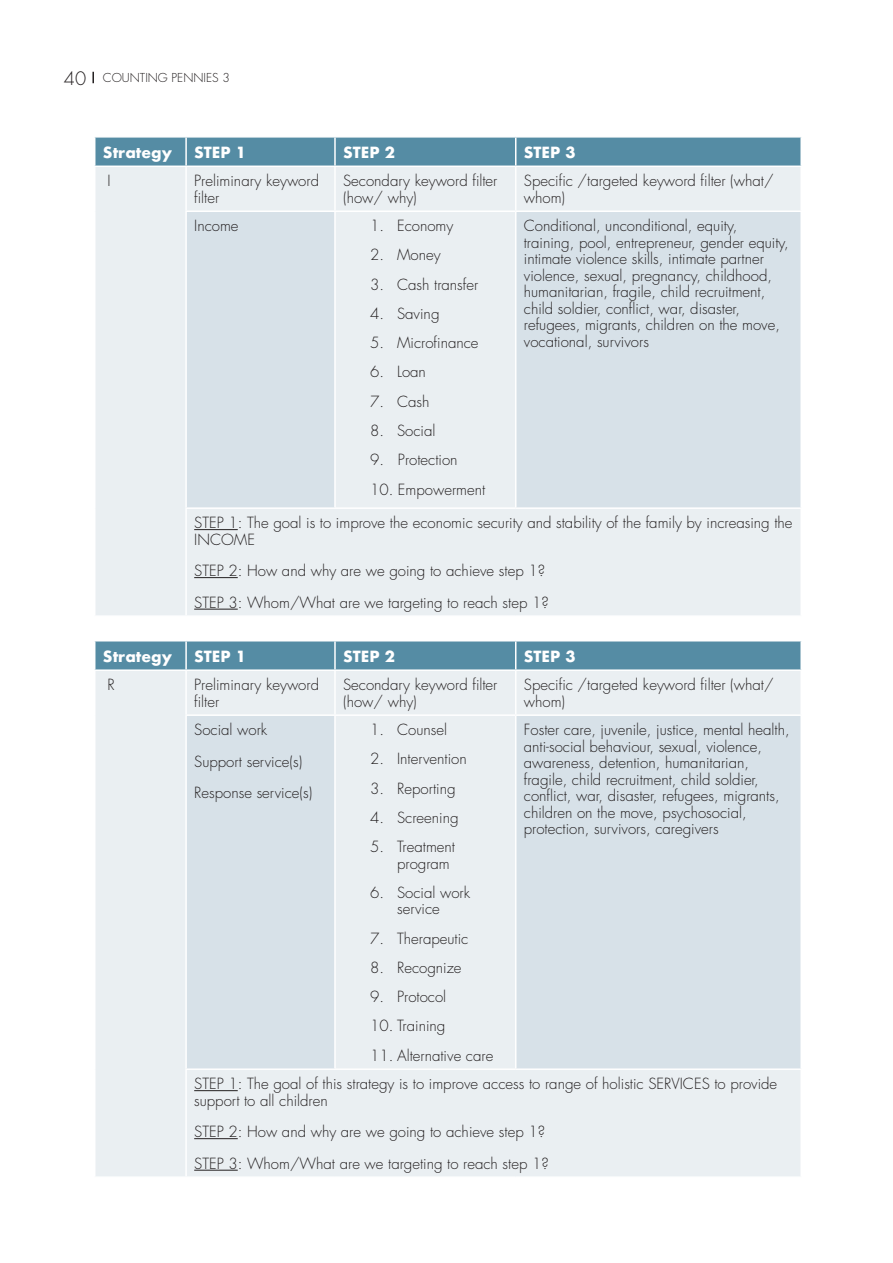
<style>
.page{position:relative;width:893px;height:1263px;background:#fff}
.page>*{position:absolute;margin:0;border:0;box-sizing:border-box;transform-origin:0 0}
.t1{font:300 15px/16.5px "Futura";color:#231f20}
.t2{font:700 15px "Futura";color:#fff}
.t3{font:300 12px "Futura";color:#231f20}
.s1{font-size:18px}
</style>
<div class="page">
<svg style="left:92px;top:72px;width:2px;height:11px"></svg>
<div style="left:95px;top:167px;width:705px;height:448px;background:#eaeff2"></div>
<svg style="left:187px;top:212px;width:613px;height:295px;background:#dce5ea"></svg>
<svg style="left:94px;top:137px;width:707px;height:29px;background:#5c91a7"></svg>
<hr style="left:800px;top:138px;width:2px;height:28px;background:#fff">
<hr style="left:185px;top:509px;width:2px;height:106px;background:#fff">
<hr style="left:516px;top:507px;width:286px;height:2px;background:#fff">
<hr style="left:185px;top:167px;width:2px;height:43px;background:#fff">
<hr style="left:334px;top:167px;width:2px;height:43px;background:#fff">
<hr style="left:515px;top:167px;width:1px;height:43px;background:#fff">
<hr style="left:516px;top:210px;width:286px;height:2px;background:#fff">
<hr style="left:185px;top:210px;width:150px;height:2px;background:#fff">
<hr style="left:185px;top:212px;width:2px;height:295px;background:#fff">
<hr style="left:185px;top:507px;width:150px;height:2px;background:#fff">
<hr style="left:335px;top:210px;width:181px;height:2px;background:#fff">
<hr style="left:334px;top:212px;width:2px;height:295px;background:#fff">
<hr style="left:515px;top:212px;width:1px;height:295px;background:#fff">
<hr style="left:335px;top:507px;width:181px;height:2px;background:#fff">
<hr style="left:194px;top:529px;width:44px;height:1px;background:#231f20">
<hr style="left:194px;top:577px;width:44px;height:1px;background:#231f20">
<hr style="left:194px;top:609px;width:44px;height:1px;background:#231f20">
<div style="left:95px;top:671px;width:705px;height:505px;background:#eaeff2"></div>
<svg style="left:187px;top:716px;width:613px;height:352px;background:#dce5ea"></svg>
<div style="left:94px;top:641px;width:706px;height:28px;background:#558ca4"></div>
<hr style="left:185px;top:1070px;width:2px;height:106px;background:#fff">
<hr style="left:516px;top:1068px;width:286px;height:2px;background:#fff">
<hr style="left:185px;top:671px;width:2px;height:43px;background:#fff">
<hr style="left:334px;top:671px;width:2px;height:43px;background:#fff">
<hr style="left:515px;top:671px;width:1px;height:43px;background:#fff">
<hr style="left:516px;top:714px;width:286px;height:2px;background:#fff">
<hr style="left:185px;top:714px;width:150px;height:2px;background:#fff">
<hr style="left:185px;top:716px;width:2px;height:352px;background:#fff">
<hr style="left:185px;top:1068px;width:150px;height:2px;background:#fff">
<hr style="left:335px;top:714px;width:181px;height:2px;background:#fff">
<hr style="left:334px;top:716px;width:2px;height:352px;background:#fff">
<hr style="left:515px;top:716px;width:1px;height:352px;background:#fff">
<hr style="left:335px;top:1068px;width:181px;height:2px;background:#fff">
<hr style="left:194px;top:1090px;width:44px;height:1px;background:#231f20">
<hr style="left:194px;top:1138px;width:44px;height:1px;background:#231f20">
<hr style="left:194px;top:1170px;width:44px;height:1px;background:#231f20">
<p class="t3" style="left:64px;top:70px;width:167px"><span class="s1">40</span> COUNTING PENNIES 3</p>
<p class="t2" style="left:103px;top:141px;width:71px">Strategy</p>
<p class="t2" style="left:194px;top:141px;width:53px">STEP 1</p>
<p class="t2" style="left:343px;top:141px;width:53px">STEP 2</p>
<p class="t2" style="left:524px;top:141px;width:53px">STEP 3</p>
<p class="t1" style="left:107px;top:173px;width:5px">I</p>
<p class="t1" style="left:194px;top:173px;width:126px">Preliminary keyword filter</p>
<p class="t1" style="left:343px;top:173px;width:156px">Secondary keyword filter (how/ why)</p>
<p class="t1" style="left:524px;top:173px;width:251px">Specific /targeted keyword filter (what/ whom)</p>
<p class="t1" style="left:194px;top:218px;width:46px">Income</p>
<p class="t1" style="left:370px;top:218px;width:85px">1. Economy</p>
<p class="t1" style="left:370px;top:247px;width:72px">2. Money</p>
<p class="t1" style="left:370px;top:276px;width:110px">3. Cash transfer</p>
<p class="t1" style="left:370px;top:306px;width:71px">4. Saving</p>
<p class="t1" style="left:370px;top:335px;width:110px">5. Microfinance</p>
<p class="t1" style="left:370px;top:364px;width:57px">6. Loan</p>
<p class="t1" style="left:370px;top:393px;width:61px">7. Cash</p>
<p class="t1" style="left:370px;top:423px;width:67px">8. Social</p>
<p class="t1" style="left:370px;top:452px;width:89px">9. Protection</p>
<p class="t1" style="left:370px;top:481px;width:117px">10. Empowerment</p>
<p class="t1" style="left:524px;top:218px;width:267px">Conditional, unconditional, equity, training, pool, entrepreneur, gender equity, intimate violence skills, intimate partner violence, sexual, pregnancy, childhood, humanitarian, fragile, child recruitment, child soldier, conflict, war, disaster, refugees, migrants, children on the move, vocational, survivors</p>
<p class="t1" style="left:194px;top:515px;width:600px">STEP 1: The goal is to improve the economic security and stability of the family by increasing the<br>INCOME</p>
<p class="t1" style="left:194px;top:563px;width:352px">STEP 2: How and why are we going to achieve step 1?</p>
<p class="t1" style="left:194px;top:594px;width:356px">STEP 3: Whom/What are we targeting to reach step 1?</p>
<p class="t2" style="left:103px;top:645px;width:71px">Strategy</p>
<p class="t2" style="left:194px;top:645px;width:53px">STEP 1</p>
<p class="t2" style="left:343px;top:645px;width:53px">STEP 2</p>
<p class="t2" style="left:524px;top:645px;width:53px">STEP 3</p>
<p class="t1" style="left:107px;top:677px;width:9px">R</p>
<p class="t1" style="left:194px;top:677px;width:126px">Preliminary keyword filter</p>
<p class="t1" style="left:343px;top:677px;width:156px">Secondary keyword filter (how/ why)</p>
<p class="t1" style="left:524px;top:677px;width:251px">Specific /targeted keyword filter (what/ whom)</p>
<p class="t1" style="left:194px;top:722px;width:75px">Social work</p>
<p class="t1" style="left:194px;top:753px;width:110px">Support service(s)</p>
<p class="t1" style="left:194px;top:785px;width:120px">Response service(s)</p>
<p class="t1" style="left:370px;top:722px;width:78px">1. Counsel</p>
<p class="t1" style="left:370px;top:751px;width:98px">2. Intervention</p>
<p class="t1" style="left:370px;top:780px;width:87px">3. Reporting</p>
<p class="t1" style="left:370px;top:810px;width:90px">4. Screening</p>
<p class="t1" style="left:397px;top:839px;width:59px;text-indent:-27px">5. Treatment program</p>
<p class="t1" style="left:370px;top:885px;width:102px;text-align:center">6. Social work service</p>
<p class="t1" style="left:370px;top:930px;width:100px">7. Therapeutic</p>
<p class="t1" style="left:370px;top:960px;width:93px">8. Recognize</p>
<p class="t1" style="left:370px;top:989px;width:78px">9. Protocol</p>
<p class="t1" style="left:370px;top:1018px;width:77px">10. Training</p>
<p class="t1" style="left:370px;top:1047px;width:125px">11. Alternative care</p>
<p class="t1" style="left:524px;top:722px;width:267px">Foster care, juvenile, justice, mental health, anti-social behaviour, sexual, violence, awareness, detention, humanitarian, fragile, child recruitment, child soldier, conflict, war, disaster, refugees, migrants, children on the move, psychosocial, protection, survivors, caregivers</p>
<p class="t1" style="left:194px;top:1076px;width:585px">STEP 1: The goal of this strategy is to improve access to range of holistic SERVICES to provide support to all children</p>
<p class="t1" style="left:194px;top:1124px;width:352px">STEP 2: How and why are we going to achieve step 1?</p>
<p class="t1" style="left:194px;top:1155px;width:356px">STEP 3: Whom/What are we targeting to reach step 1?</p>
</div>
